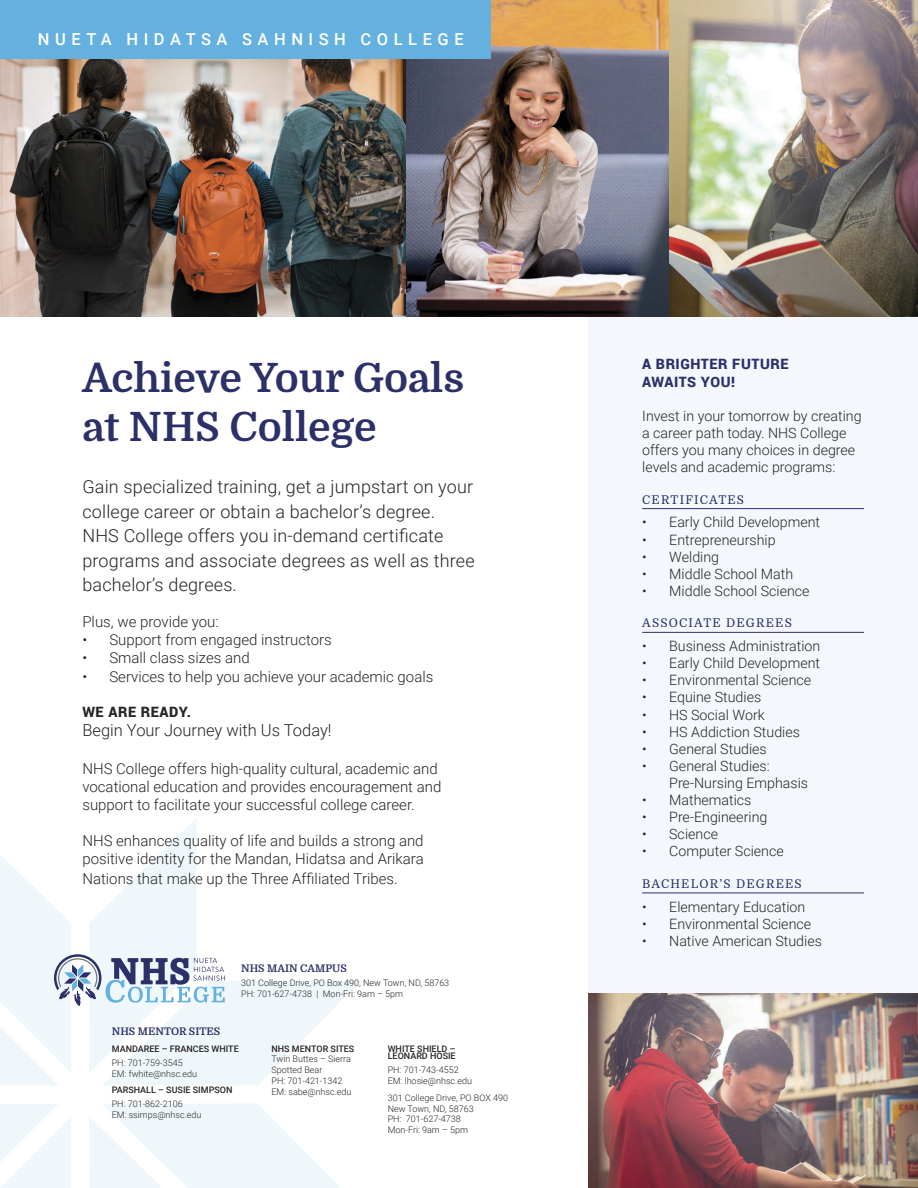
<style>
.page{position:relative;width:918px;height:1188px;background:#fff}
.page>*{position:absolute;margin:0;border:0;box-sizing:border-box;transform-origin:0 0}
.t1{font:700 40.5px/48.6px "Domine";color:#2c3068}
.t2{font:300 18px/24.6px "Roboto";letter-spacing:.01em;color:#272425}
.t3{font:300 16.5px "Roboto";color:#272425}
.t4{font:500 16.5px "Roboto";letter-spacing:.335em;color:#fff}
.t5{font:300 15px/18px "Roboto";color:#272425}
.t6{font:300 14.25px/17.1px "Roboto";color:#272425}
.t7{font:900 14.25px/17.1px "Roboto";letter-spacing:.04em;color:#2c3068}
.t8{font:900 14.25px "Roboto";letter-spacing:.04em;color:#272425}
.t9{font:12px "Domine";letter-spacing:.1em;color:#2c3068}
.t10{font:700 10.5px "Domine";color:#2c3068}
.t11{font:300 9px/10.8px "Roboto";color:#272425}
.t12{font:500 9px/7.8px "Roboto";color:#272425}
</style>
<div class="page">
<div style="left:588px;top:291px;width:330px;height:897px;background:#f4f8fc"></div>
<hr style="left:642px;top:508px;width:222px;height:1px;background:#2c3068">
<hr style="left:642px;top:632px;width:222px;height:1px;background:#2c3068">
<hr style="left:642px;top:893px;width:222px;height:1px;background:#2c3068">
<svg style="left:0;top:1104px;width:71px;height:84px"></svg>
<svg style="left:89px;top:1104px;width:251px;height:84px"></svg>
<img style="left:0;top:58px;width:407px;height:258px">
<img style="left:407px;top:0;width:511px;height:316px">
<img style="left:588px;top:993px;width:330px;height:195px">
<div style="left:0;top:0;width:490px;height:58px;background:#64b1df"></div>
<svg style="left:0;top:819px;width:360px;height:267px"></svg>
<p class="t4" style="left:38px;top:28px;width:427px">NUETA HIDATSA SAHNISH COLLEGE</p>
<h1 class="t1" style="left:82px;top:354px;width:384px">Achieve Your Goals at NHS College</h1>
<p class="t2" style="left:82px;top:474px;width:394px">Gain specialized training, get a jumpstart on your college career or obtain a bachelor’s degree.<br>NHS College offers you in-demand certificate programs and associate degrees as well as three bachelor’s degrees.</p>
<p class="t5" style="left:82px;top:612px;width:138px">Plus, we provide you:</p>
<p class="t5" style="left:82px;top:630px;width:251px">• Support from engaged instructors</p>
<p class="t5" style="left:82px;top:648px;width:169px">• Small class sizes and</p>
<p class="t5" style="left:82px;top:667px;width:352px">• Services to help you achieve your academic goals</p>
<p class="t8" style="left:82px;top:701px;width:110px">WE ARE READY.</p>
<p class="t3" style="left:82px;top:719px;width:251px">Begin Your Journey with Us Today!</p>
<p class="t5" style="left:82px;top:759px;width:360px">NHS College offers high-quality cultural, academic and vocational education and provides encouragement and support to facilitate your successful college career.</p>
<p class="t5" style="left:82px;top:831px;width:343px">NHS enhances quality of life and builds a strong and positive identity for the Mandan, Hidatsa and Arikara</p>
<p class="t5" style="left:82px;top:869px;width:317px">Nations that make up the Three Affiliated Tribes.</p>
<p class="t10" style="left:241px;top:963px;width:107px">NHS MAIN CAMPUS</p>
<p class="t11" style="left:241px;top:977px;width:210px">301 College Drive, PO Box 490, New Town, ND, 58763<br>PH: 701-627-4738 | Mon-Fri: 9am – 5pm</p>
<p class="t10" style="left:112px;top:1026px;width:110px">NHS MENTOR SITES</p>
<p class="t12" style="left:112px;top:1045px;width:129px">MANDAREE – FRANCES WHITE</p>
<p class="t11" style="left:112px;top:1057px;width:87px">PH: 701-759-3545<br>EM: fwhite@nhsc.edu</p>
<p class="t12" style="left:112px;top:1086px;width:122px">PARSHALL – SUSIE SIMPSON</p>
<p class="t11" style="left:112px;top:1098px;width:91px">PH: 701-862-2106<br>EM: ssimps@nhsc.edu</p>
<p class="t12" style="left:271px;top:1044px;width:84px">NHS MENTOR SITES</p>
<p class="t11" style="left:271px;top:1053px;width:82px">Twin Buttes – Sierra<br>Spotted Bear<br>PH: 701-421-1342<br>EM: sabe@nhsc.edu</p>
<p class="t12" style="left:388px;top:1044px;width:70px">WHITE SHIELD –<br>LEONARD HOSIE</p>
<p class="t11" style="left:388px;top:1064px;width:86px">PH: 701-743-4552<br>EM: lhosie@nhsc.edu</p>
<p class="t11" style="left:388px;top:1092px;width:122px">301 College Drive, PO BOX 490<br>New Town, ND, 58763<br>PH: 701-627-4738<br>Mon-Fri: 9am – 5pm</p>
<p class="t7" style="left:642px;top:355px;width:148px">A BRIGHTER FUTURE<br>AWAITS YOU!</p>
<p class="t6" style="left:642px;top:407px;width:221px">Invest in your tomorrow by creating a career path today. NHS College offers you many choices in degree levels and academic programs:</p>
<p class="t9" style="left:642px;top:493px;width:103px">CERTIFICATES</p>
<p class="t6" style="left:642px;top:513px;width:180px">• Early Child Development</p>
<p class="t6" style="left:642px;top:530px;width:135px">• Entrepreneurship</p>
<p class="t6" style="left:642px;top:547px;width:78px">• Welding</p>
<p class="t6" style="left:642px;top:565px;width:152px">• Middle School Math</p>
<p class="t6" style="left:642px;top:582px;width:169px">• Middle School Science</p>
<p class="t9" style="left:642px;top:617px;width:151px">ASSOCIATE DEGREES</p>
<p class="t6" style="left:642px;top:637px;width:180px">• Business Administration</p>
<p class="t6" style="left:642px;top:654px;width:180px">• Early Child Development</p>
<p class="t6" style="left:642px;top:671px;width:170px">• Environmental Science</p>
<p class="t6" style="left:642px;top:688px;width:121px">• Equine Studies</p>
<p class="t6" style="left:642px;top:705px;width:124px">• HS Social Work</p>
<p class="t6" style="left:642px;top:723px;width:159px">• HS Addiction Studies</p>
<p class="t6" style="left:642px;top:740px;width:126px">• General Studies</p>
<p class="t6" style="left:669px;top:757px;width:140px;text-indent:-27px">• General Studies:<br>Pre-Nursing Emphasis</p>
<p class="t6" style="left:642px;top:791px;width:111px">• Mathematics</p>
<p class="t6" style="left:642px;top:808px;width:127px">• Pre-Engineering</p>
<p class="t6" style="left:642px;top:825px;width:77px">• Science</p>
<p class="t6" style="left:642px;top:842px;width:143px">• Computer Science</p>
<p class="t9" style="left:642px;top:877px;width:161px">BACHELOR’S DEGREES</p>
<p class="t6" style="left:642px;top:898px;width:165px">• Elementary Education</p>
<p class="t6" style="left:642px;top:915px;width:170px">• Environmental Science</p>
<p class="t6" style="left:642px;top:932px;width:181px">• Native American Studies</p>
</div>
